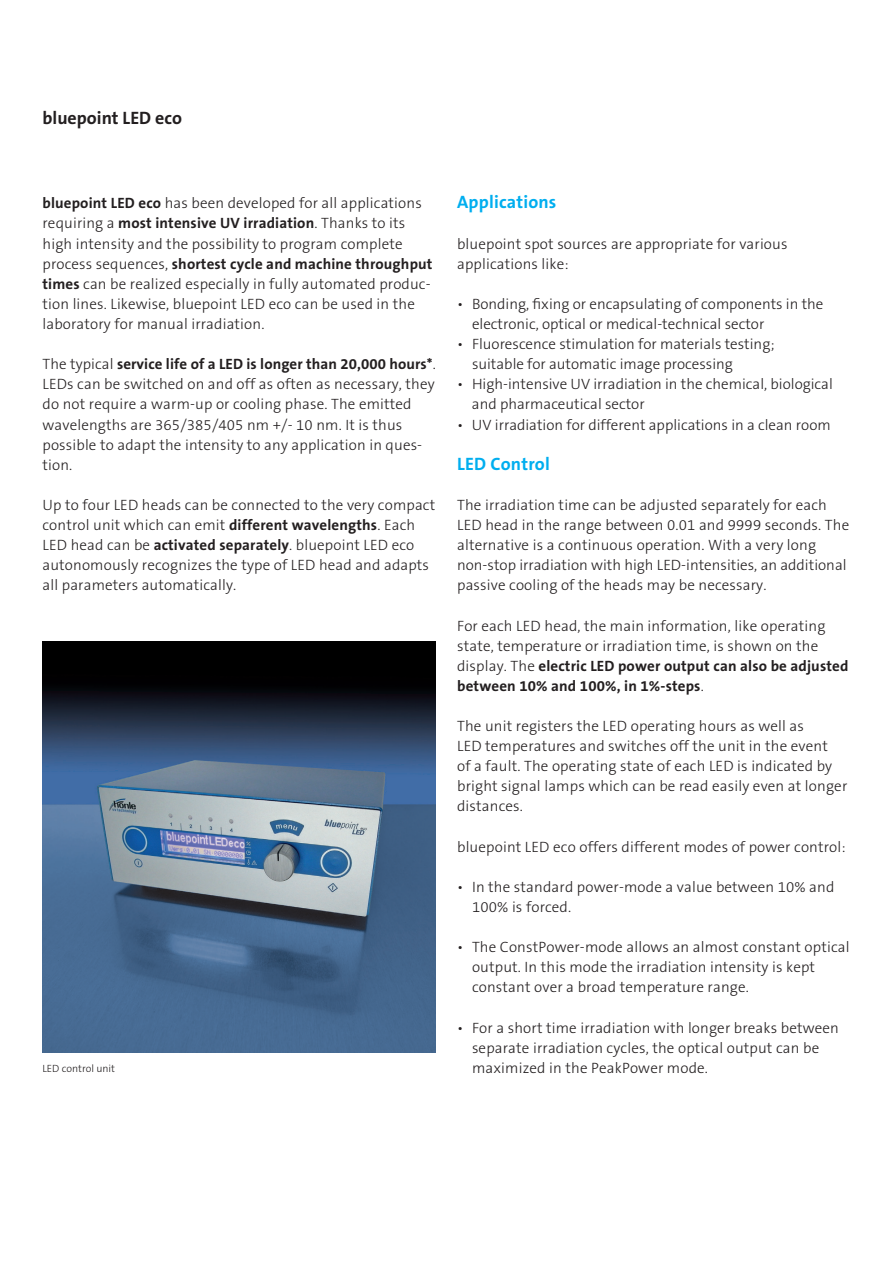
<style>
.page{position:relative;width:893px;height:1263px;background:#fff}
.page>*{position:absolute;margin:0;border:0;box-sizing:border-box;transform-origin:0 0}
.t1{font:700 18px "The Sans B7";letter-spacing:.01em;color:#00aeef}
.t2{font:700 18px "The Sans B7";color:#231f20}
.t3{font:300 15px/20.1px "The Sans B3";letter-spacing:.01em;color:#231f20}
.t4{font:700 15px/20.1px "The Sans B7";letter-spacing:.01em;color:#231f20}
.t5{font:300 10.5px "The Sans B3";color:#231f20}
.s1{font-family:"The Sans B7";font-weight:700}
.s2{font-family:"The Sans B3";font-weight:300}
</style>
<div class="page">
<img style="left:43px;top:641px;width:393px;height:412px">
<p class="t2" style="left:43px;top:108px;width:141px">bluepoint LED eco</p>
<p class="t3" style="left:43px;top:194px;width:381px"><span class="s1">bluepoint LED eco</span> has been developed for all applications</p>
<p class="t4" style="left:43px;top:214px;width:364px"><span class="s2">requiring a</span> most intensive UV irradiation<span class="s2">. Thanks to its</span></p>
<p class="t3" style="left:43px;top:234px;width:362px">high intensity and the possibility to program complete</p>
<p class="t4" style="left:43px;top:254px;width:391px"><span class="s2">process sequences,</span> shortest cycle and machine throughput</p>
<p class="t3" style="left:43px;top:274px;width:390px"><span class="s1">times</span> can be realized especially in fully automated produc&shy;tion lines. Likewise, bluepoint LED eco can be used in the laboratory for manual irradiation.</p>
<p class="t4" style="left:43px;top:354px;width:395px"><span class="s2">The typical</span> service life of a LED is longer than 20,000 hours*<span class="s2">.</span></p>
<p class="t3" style="left:43px;top:375px;width:394px">LEDs can be switched on and off as often as necessary, they do not require a warm-up or cooling phase. The emitted wavelengths are 365/385/405 nm +/- 10 nm. It is thus possible to adapt the intensity to any application in ques&shy;tion.</p>
<p class="t3" style="left:43px;top:495px;width:394px">Up to four LED heads can be connected to the very compact control unit which can emit <span class="s1">different wavelengths</span>. Each LED head can be <span class="s1">activated separately</span>. bluepoint LED eco autonomously recognizes the type of LED head and adapts all parameters automatically.</p>
<p class="t1" style="left:457px;top:193px;width:101px">Applications</p>
<p class="t3" style="left:457px;top:234px;width:332px">bluepoint spot sources are appropriate for various applications like:</p>
<p class="t3" style="left:472px;top:294px;width:353px;text-indent:-15px">• Bonding, fixing or encapsulating of components in the electronic, optical or medical-technical sector</p>
<p class="t3" style="left:472px;top:335px;width:304px;text-indent:-15px">• Fluorescence stimulation for materials testing; suitable for automatic image processing</p>
<p class="t3" style="left:472px;top:375px;width:362px;text-indent:-15px">• High-intensive UV irradiation in the chemical, biological and pharmaceutical sector</p>
<p class="t3" style="left:457px;top:415px;width:375px">• UV irradiation for different applications in a clean room</p>
<p class="t1" style="left:457px;top:454px;width:94px">LED Control</p>
<p class="t3" style="left:457px;top:495px;width:394px">The irradiation time can be adjusted separately for each LED head in the range between 0.01 and 9999 seconds. The alternative is a continuous operation. With a very long non-stop irradiation with high LED-intensities, an additional passive cooling of the heads may be necessary.</p>
<p class="t3" style="left:457px;top:616px;width:370px">For each LED head, the main information, like operating state, temperature or irradiation time, is shown on the</p>
<p class="t4" style="left:457px;top:656px;width:393px"><span class="s2">display. The</span> electric LED power output can also be adjusted between 10% and 100%, in 1%-steps<span class="s2">.</span></p>
<p class="t3" style="left:457px;top:716px;width:392px">The unit registers the LED operating hours as well as<br>LED temperatures and switches off the unit in the event<br>of a fault. The operating state of each LED is indicated by bright signal lamps which can be read easily even at longer distances.</p>
<p class="t3" style="left:457px;top:837px;width:390px">bluepoint LED eco offers different modes of power control:</p>
<p class="t3" style="left:472px;top:877px;width:364px;text-indent:-15px">• In the standard power-mode a value between 10% and<br>100% is forced.</p>
<p class="t3" style="left:472px;top:938px;width:379px;text-indent:-15px">• The ConstPower-mode allows an almost constant optical output. In this mode the irradiation intensity is kept constant over a broad temperature range.</p>
<p class="t3" style="left:457px;top:1018px;width:383px;text-align:center">• For a short time irradiation with longer breaks between separate irradiation cycles, the optical output can be</p>
<p class="t5" style="left:43px;top:1063px;width:74px">LED control unit</p>
<p class="t3" style="left:472px;top:1058px;width:238px">maximized in the PeakPower mode.</p>
</div>
